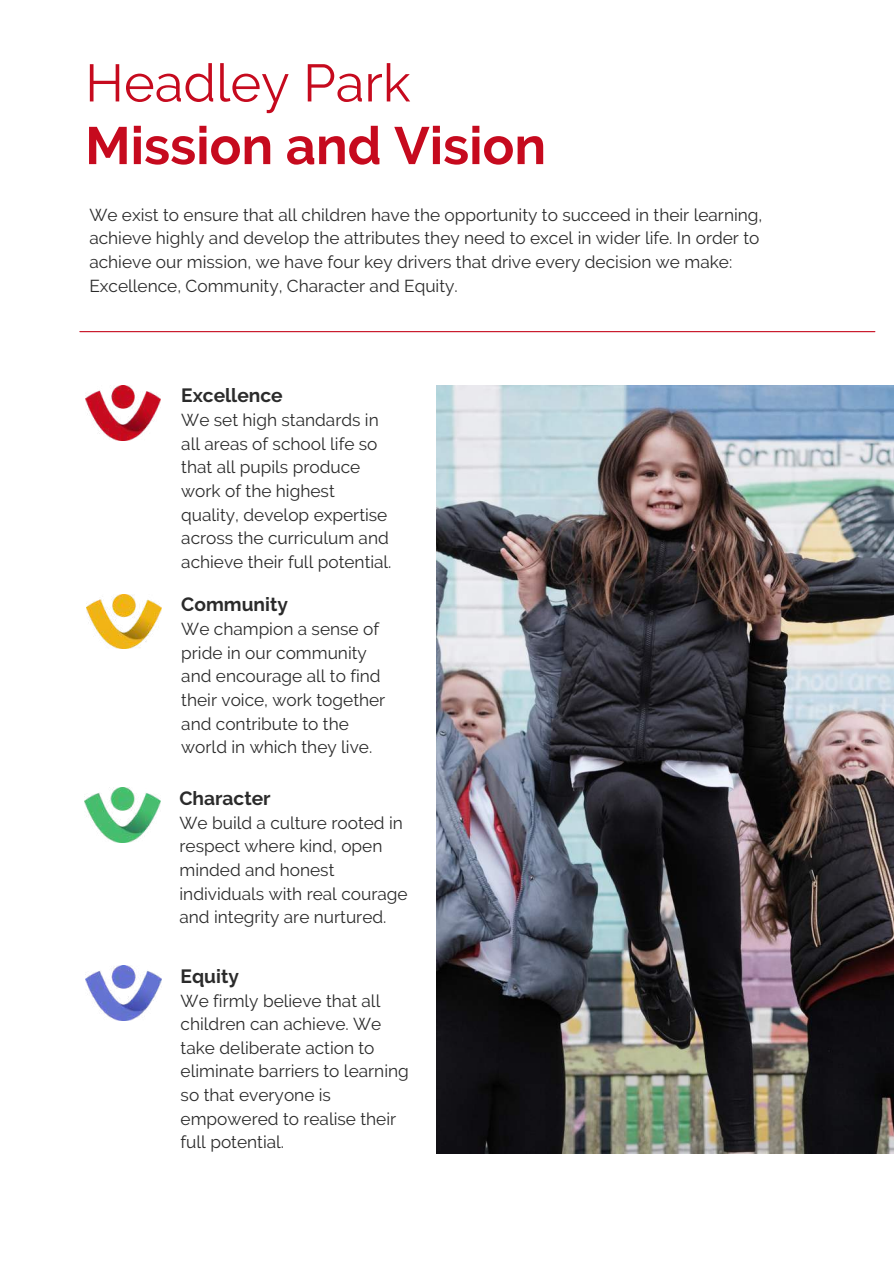
<style>
.page{position:relative;width:894px;height:1264px;background:#fff}
.page>*{position:absolute;margin:0;border:0;box-sizing:border-box;transform-origin:0 0}
.t1{font:700 52.5px "Raleway";color:#c60a1e}
.t2{font:52.5px "Raleway";color:#c60a1e}
.t3{font:700 19.2px "Raleway";color:#2b2b2b}
.t4{font:17.25px/23.7px "Raleway";color:#2b2b2b}
</style>
<div class="page">
<img style="left:436px;top:385px;width:457px;height:768px">
<hr style="left:80px;top:331px;width:794px;height:1px;background:#c60a1e">
<img style="left:85px;top:787px;width:75px;height:55px">
<img style="left:85px;top:385px;width:75px;height:55px">
<img style="left:87px;top:594px;width:74px;height:54px">
<img style="left:85px;top:965px;width:77px;height:55px">
<h1 class="t2" style="left:85px;top:52px;width:327px">Headley Park</h1>
<h1 class="t1" style="left:85px;top:115px;width:462px">Mission and Vision</h1>
<p class="t4" style="left:89px;top:203px;width:674px">We exist to ensure that all children have the opportunity to succeed in their learning, achieve highly and develop the attributes they need to excel in wider life. In order to achieve our mission, we have four key drivers that drive every decision we make:<br>Excellence, Community, Character and Equity.</p>
<p class="t3" style="left:181px;top:384px;width:103px">Excellence</p>
<p class="t4" style="left:181px;top:408px;width:212px">We set high standards in all areas of school life so that all pupils produce work of the highest quality, develop expertise across the curriculum and achieve their full potential.</p>
<p class="t3" style="left:181px;top:593px;width:108px">Community</p>
<p class="t4" style="left:181px;top:617px;width:205px">We champion a sense of pride in our community and encourage all to find their voice, work together and contribute to the world in which they live.</p>
<p class="t3" style="left:179px;top:787px;width:93px">Character</p>
<p class="t4" style="left:179px;top:810px;width:229px">We build a culture rooted in respect where kind, open minded and honest individuals with real courage and integrity are nurtured.</p>
<p class="t3" style="left:180px;top:964px;width:60px">Equity</p>
<p class="t4" style="left:180px;top:988px;width:230px">We firmly believe that all children can achieve. We take deliberate action to eliminate barriers to learning so that everyone is empowered to realise their full potential.</p>
</div>
